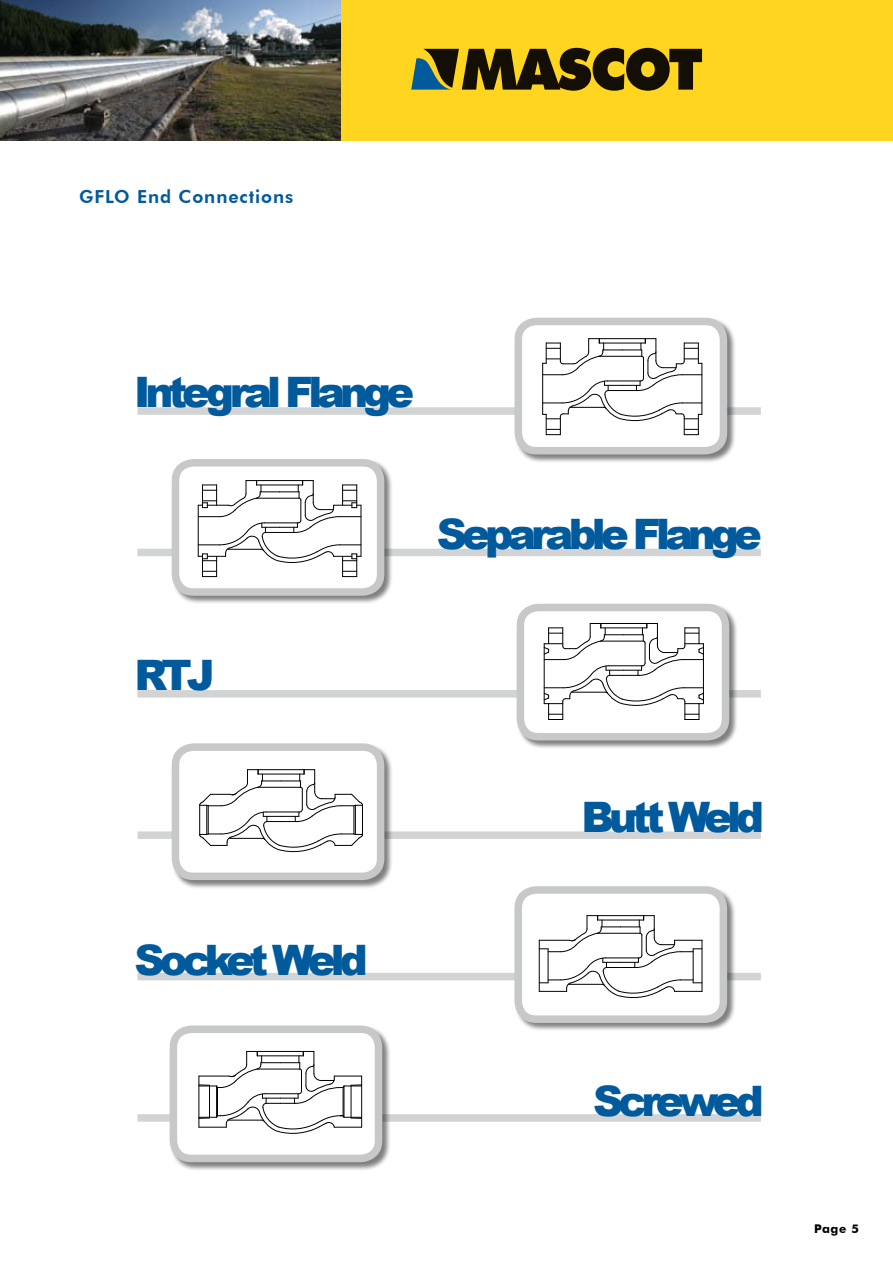
<style>
.page{position:relative;width:893px;height:1263px;background:#fff}
.page>*{position:absolute;margin:0;border:0;box-sizing:border-box;transform-origin:0 0}
.t1{font:900 42px "Arial";letter-spacing:-.12em;color:#005a9c}
.t2{font:800 18px "Futura BT";letter-spacing:.05em;color:#005a9c}
.t3{font:700 12px "Futura BT";color:#000}
</style>
<div class="page">
<div style="left:138px;top:407px;width:623px;height:8px;background:#d1d3d4"></div>
<div style="left:138px;top:549px;width:623px;height:7px;background:#d1d3d4"></div>
<div style="left:138px;top:690px;width:623px;height:7px;background:#d1d3d4"></div>
<div style="left:138px;top:831px;width:623px;height:8px;background:#d1d3d4"></div>
<div style="left:171px;top:743px;width:228px;height:152px;background:#000;opacity:.5"></div>
<div style="left:175px;top:747px;width:206px;height:129px;background:#fff;border-radius:18px"></div>
<hr style="left:247px;top:769px;width:68px;height:1px;background:#000">
<svg style="left:199px;top:770px;width:164px;height:83px"></svg>
<div style="left:172px;top:743px;width:212px;height:137px;border:8px solid #c6c8ca;border-radius:18px"></div>
<div style="left:138px;top:973px;width:623px;height:7px;background:#d1d3d4"></div>
<div style="left:138px;top:1114px;width:623px;height:8px;background:#d1d3d4"></div>
<div style="left:514px;top:317px;width:228px;height:152px;background:#000;opacity:.5"></div>
<div style="left:518px;top:321px;width:205px;height:130px;background:#fff;border-radius:18px"></div>
<hr style="left:542px;top:363px;width:1px;height:51px;background:#000">
<hr style="left:589px;top:338px;width:67px;height:1px;background:#000">
<svg style="left:543px;top:339px;width:159px;height:96px"></svg>
<hr style="left:599px;top:356px;width:43px;height:1px;background:#000">
<div style="left:515px;top:318px;width:212px;height:136px;border:8px solid #c6c8ca;border-radius:18px"></div>
<div style="left:171px;top:459px;width:228px;height:151px;background:#000;opacity:.5"></div>
<div style="left:175px;top:463px;width:206px;height:129px;background:#fff;border-radius:18px"></div>
<hr style="left:246px;top:480px;width:67px;height:1px;background:#000">
<hr style="left:361px;top:505px;width:1px;height:51px;background:#000">
<svg style="left:198px;top:481px;width:163px;height:96px"></svg>
<div style="left:172px;top:459px;width:212px;height:137px;border:8px solid #c6c8ca;border-radius:18px"></div>
<div style="left:516px;top:603px;width:228px;height:152px;background:#000;opacity:.5"></div>
<div style="left:520px;top:607px;width:205px;height:130px;background:#fff;border-radius:18px"></div>
<svg style="left:543px;top:623px;width:161px;height:97px"></svg>
<div style="left:517px;top:604px;width:212px;height:136px;border:8px solid #c6c8ca;border-radius:18px"></div>
<div style="left:169px;top:1025px;width:228px;height:152px;background:#000;opacity:.5"></div>
<div style="left:173px;top:1029px;width:206px;height:129px;background:#fff;border-radius:18px"></div>
<hr style="left:198px;top:1076px;width:1px;height:51px;background:#000">
<svg style="left:199px;top:1051px;width:163px;height:83px"></svg>
<div style="left:170px;top:1025px;width:212px;height:137px;border:8px solid #c6c8ca;border-radius:18px"></div>
<div style="left:514px;top:886px;width:228px;height:151px;background:#000;opacity:.5"></div>
<div style="left:518px;top:890px;width:205px;height:129px;background:#fff;border-radius:18px"></div>
<hr style="left:587px;top:915px;width:67px;height:1px;background:#000">
<hr style="left:702px;top:940px;width:1px;height:51px;background:#000">
<svg style="left:539px;top:916px;width:163px;height:83px"></svg>
<div style="left:514px;top:886px;width:213px;height:137px;border:8px solid #c6c8ca;border-radius:18px"></div>
<div style="left:0;top:0;width:893px;height:140px;background:#ffd520"></div>
<svg style="left:411px;top:48px;width:291px;height:43px"></svg>
<img style="left:0;top:0;width:340px;height:140px">
<p class="t2" style="left:79px;top:185px;width:216px">GFLO End Connections</p>
<p class="t1" style="left:134px;top:362px;width:282px">Integral Flange</p>
<p class="t1" style="left:437px;top:503px;width:326px">Separable Flange</p>
<p class="t1" style="left:134px;top:645px;width:82px">RTJ</p>
<p class="t1" style="left:581px;top:786px;width:184px">Butt Weld</p>
<p class="t1" style="left:134px;top:930px;width:235px">Socket Weld</p>
<p class="t1" style="left:593px;top:1070px;width:172px">Screwed</p>
<p class="t3" style="left:814px;top:1221px;width:46px">Page 5</p>
</div>
